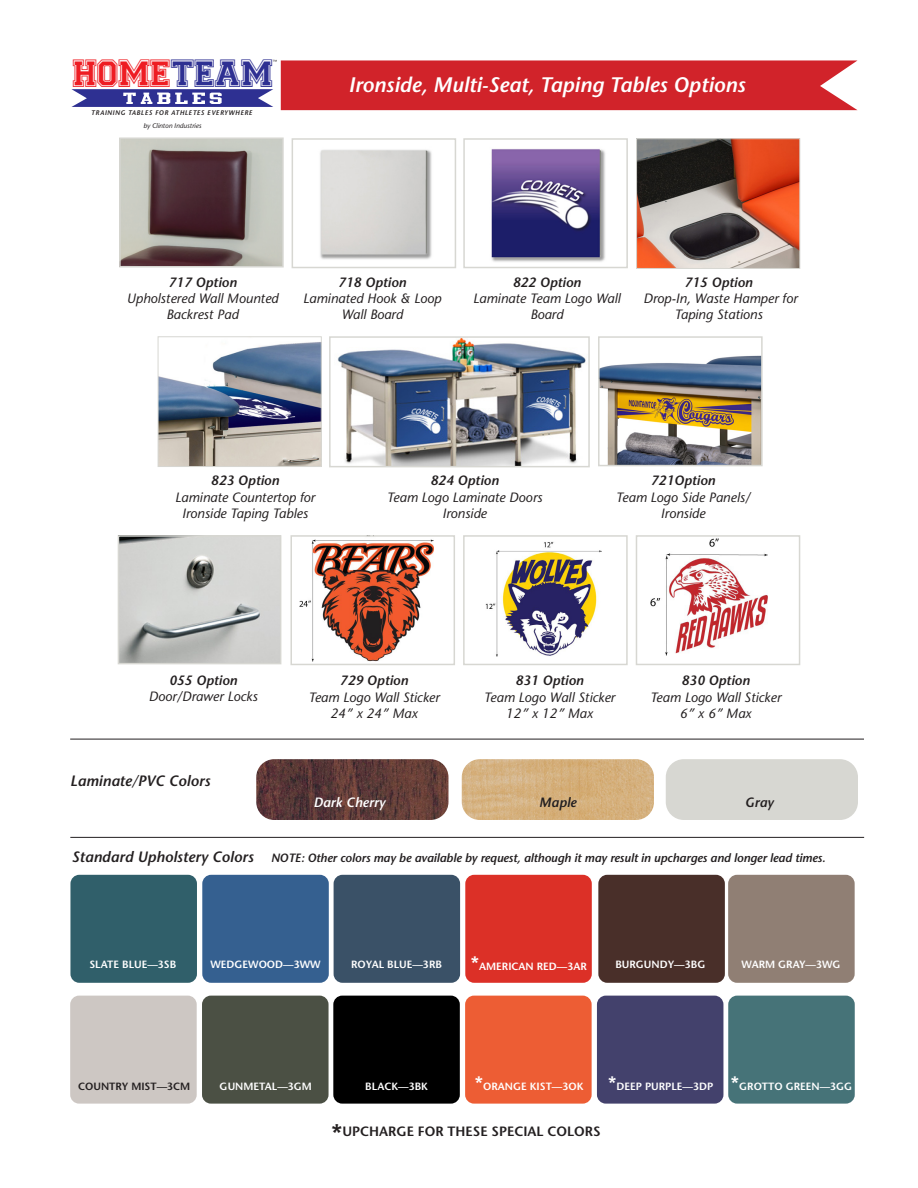
<style>
.page{position:relative;width:918px;height:1188px;background:#fff}
.page>*{position:absolute;margin:0;border:0;box-sizing:border-box;transform-origin:0 0}
.t1{font:500 37.05px "Collegiate Heavy Outline";letter-spacing:-.02em;color:#ee1d23}
.t2{font:italic 600 21px "Stone Sans Std";color:#fff}
.t3{font:italic 600 15px "Stone Sans Std";color:#231f20}
.t4{font:italic 500 13.5px/16.2px "Stone Sans Std";color:#231f20;text-align:center}
.t5{font:italic 600 13.5px "Stone Sans Std";color:#231f20}
.t6{font:600 13.5px "Stone Sans Std";color:#231f20}
.t7{font:italic 600 13.5px "Stone Sans Std";color:#fff}
.t8{font:italic 600 12px "Stone Sans Std";letter-spacing:-.01em;color:#231f20}
.t9{font:600 10.5px "Stone Sans Std";color:#fff}
.t10{font:600 10.5px "Stone Sans Std";color:#231f20}
.t11{font:italic 600 6.75px "Stone Sans Std";letter-spacing:.08em;color:#231f20}
.t12{font:italic 500 6.75px "Stone Sans Std";color:#231f20}
.t13{font:500 4.5px "Stone Sans Std";color:#231f20}
.s1{color:#2e3092}
.s2{font-weight:600}
.s3{font-size:15px}
.s4{font-size:19.5px}
.s5{font-size:25.5px}
</style>
<div class="page">
<div style="left:281px;top:60px;width:577px;height:50px;background:#d1232a"></div>
<svg style="left:71px;top:89px;width:202px;height:18px"></svg>
<hr style="left:70px;top:739px;width:794px;height:1px;background:#231f20">
<hr style="left:70px;top:837px;width:794px;height:1px;background:#231f20">
<div style="left:70px;top:875px;width:127px;height:108px;background:#305f6a;border-radius:9px"></div>
<div style="left:465px;top:875px;width:127px;height:108px;background:#dc3027;border-radius:9px"></div>
<div style="left:70px;top:996px;width:127px;height:108px;background:#cdc7c3;border-radius:9px"></div>
<div style="left:465px;top:996px;width:127px;height:108px;background:#ed5d34;border-radius:9px"></div>
<div style="left:598px;top:875px;width:127px;height:108px;background:#492f29;border-radius:9px"></div>
<div style="left:202px;top:875px;width:127px;height:108px;background:#356090;border-radius:9px"></div>
<div style="left:202px;top:996px;width:127px;height:108px;background:#4b5044;border-radius:9px"></div>
<div style="left:597px;top:996px;width:126px;height:108px;background:#43416c;border-radius:9px"></div>
<div style="left:334px;top:875px;width:126px;height:108px;background:#3a5167;border-radius:9px"></div>
<div style="left:728px;top:875px;width:127px;height:108px;background:#907f74;border-radius:9px"></div>
<div style="left:333px;top:996px;width:127px;height:108px;background:#000;border-radius:9px"></div>
<div style="left:728px;top:996px;width:127px;height:108px;background:#467378;border-radius:9px"></div>
<img style="left:256px;top:759px;width:192px;height:61px">
<div style="left:666px;top:759px;width:192px;height:61px;background:#d7d7d2;border-radius:18px"></div>
<img style="left:462px;top:759px;width:192px;height:61px">
<img style="left:160px;top:342px;width:160px;height:123px">
<div style="left:158px;top:336px;width:164px;height:131px;border:1px solid #d7d7d2"></div>
<img style="left:638px;top:140px;width:160px;height:127px">
<div style="left:636px;top:138px;width:164px;height:131px;border:1px solid #d7d7d2"></div>
<img style="left:122px;top:140px;width:159px;height:125px">
<div style="left:119px;top:137px;width:165px;height:131px;border:2px solid #d7d7d2"></div>
<img style="left:491px;top:149px;width:114px;height:113px">
<div style="left:463px;top:138px;width:165px;height:130px;border:2px solid #d7d7d2"></div>
<img style="left:601px;top:355px;width:159px;height:108px">
<div style="left:598px;top:336px;width:165px;height:130px;border:2px solid #d7d7d2"></div>
<img style="left:299px;top:539px;width:134px;height:122px">
<div style="left:290px;top:535px;width:165px;height:130px;border:2px solid #d7d7d2"></div>
<img style="left:651px;top:538px;width:116px;height:118px">
<div style="left:636px;top:535px;width:164px;height:130px;border:2px solid #d7d7d2"></div>
<img style="left:485px;top:542px;width:117px;height:114px">
<div style="left:463px;top:535px;width:165px;height:130px;border:2px solid #d7d7d2"></div>
<img style="left:320px;top:150px;width:112px;height:110px">
<div style="left:292px;top:138px;width:164px;height:130px;border:2px solid #d7d7d2"></div>
<img style="left:337px;top:339px;width:249px;height:125px">
<div style="left:329px;top:336px;width:261px;height:131px;border:2px solid #d7d7d2"></div>
<img style="left:121px;top:538px;width:157px;height:123px">
<div style="left:118px;top:535px;width:163px;height:129px;border:2px solid #d7d7d2"></div>
<p class="t1" style="left:72px;top:59px;width:202px">HOME<span class="s1">TEAM</span></p>
<p class="t12" style="left:143px;top:121px;width:60px">by Clinton Industries</p>
<p class="t13" style="left:273px;top:59px;width:6px">™</p>
<p class="t11" style="left:91px;top:108px;width:163px">TRAINING TABLES FOR ATHLETES EVERYWHERE</p>
<p class="t2" style="left:349px;top:72px;width:398px">Ironside, Multi-Seat, Taping Tables Options</p>
<p class="t5" style="left:169px;top:274px;width:70px">717 Option</p>
<p class="t4" style="left:127px;top:290px;width:153px">Upholstered Wall Mounted<br>Backrest Pad</p>
<p class="t5" style="left:338px;top:274px;width:70px">718 Option</p>
<p class="t4" style="left:303px;top:290px;width:140px">Laminated Hook &amp; Loop<br>Wall Board</p>
<p class="t5" style="left:513px;top:274px;width:70px">822 Option</p>
<p class="t4" style="left:473px;top:290px;width:149px">Laminate Team Logo Wall<br>Board</p>
<p class="t5" style="left:684px;top:274px;width:70px">715 Option</p>
<p class="t4" style="left:643px;top:290px;width:156px">Drop-In, Waste Hamper for<br>Taping Stations</p>
<p class="t5" style="left:211px;top:472px;width:70px">823 Option</p>
<p class="t4" style="left:175px;top:489px;width:141px">Laminate Countertop for<br>Ironside Taping Tables</p>
<p class="t5" style="left:431px;top:472px;width:70px">824 Option</p>
<p class="t4" style="left:387px;top:489px;width:157px">Team Logo Laminate Doors<br>Ironside</p>
<p class="t5" style="left:651px;top:472px;width:66px">721Option</p>
<p class="t4" style="left:616px;top:489px;width:136px">Team Logo Side Panels/<br>Ironside</p>
<p class="t4" style="left:149px;top:673px;width:110px;line-height:15.5px"><span class="s2">055 Option<br></span>Door/Drawer Locks</p>
<p class="t3" style="left:70px;top:772px;width:142px">Laminate/PVC Colors</p>
<p class="t5" style="left:340px;top:673px;width:70px">729 Option</p>
<p class="t4" style="left:308px;top:689px;width:133px">Team Logo Wall Sticker<br>24” x 24” Max</p>
<p class="t5" style="left:515px;top:673px;width:70px">831 Option</p>
<p class="t4" style="left:484px;top:689px;width:133px">Team Logo Wall Sticker<br>12” x 12” Max</p>
<p class="t5" style="left:682px;top:673px;width:70px">830 Option</p>
<p class="t4" style="left:650px;top:689px;width:133px">Team Logo Wall Sticker<br>6” x 6” Max</p>
<p class="t7" style="left:313px;top:794px;width:74px">Dark Cherry</p>
<p class="t5" style="left:539px;top:794px;width:39px">Maple</p>
<p class="t5" style="left:745px;top:794px;width:30px">Gray</p>
<p class="t8" style="left:72px;top:851px;width:755px"><span class="s3">Standard Upholstery Colors</span> NOTE: Other colors may be available by request, although it may result in upcharges and longer lead times.</p>
<p class="t9" style="left:89px;top:958px;width:88px">SLATE BLUE—3SB</p>
<p class="t9" style="left:211px;top:958px;width:112px">WEDGEWOOD—3WW</p>
<p class="t9" style="left:351px;top:958px;width:92px">ROYAL BLUE—3RB</p>
<p class="t9" style="left:471px;top:960px;width:117px"><span class="s4">*</span>AMERICAN RED—3AR</p>
<p class="t9" style="left:742px;top:958px;width:100px">WARM GRAY—3WG</p>
<p class="t9" style="left:615px;top:958px;width:92px">BURGUNDY—3BG</p>
<p class="t10" style="left:78px;top:1080px;width:114px">COUNTRY MIST—3CM</p>
<p class="t9" style="left:220px;top:1080px;width:94px">GUNMETAL—3GM</p>
<p class="t9" style="left:365px;top:1080px;width:64px">BLACK—3BK</p>
<p class="t9" style="left:475px;top:1080px;width:110px"><span class="s4">*</span>ORANGE KIST—3OK</p>
<p class="t9" style="left:608px;top:1080px;width:107px"><span class="s4">*</span>DEEP PURPLE—3DP</p>
<p class="t9" style="left:731px;top:1080px;width:123px"><span class="s4">*</span>GROTTO GREEN—3GG</p>
<p class="t6" style="left:331px;top:1124px;width:271px"><span class="s5">*</span>UPCHARGE FOR THESE SPECIAL COLORS</p>
</div>
